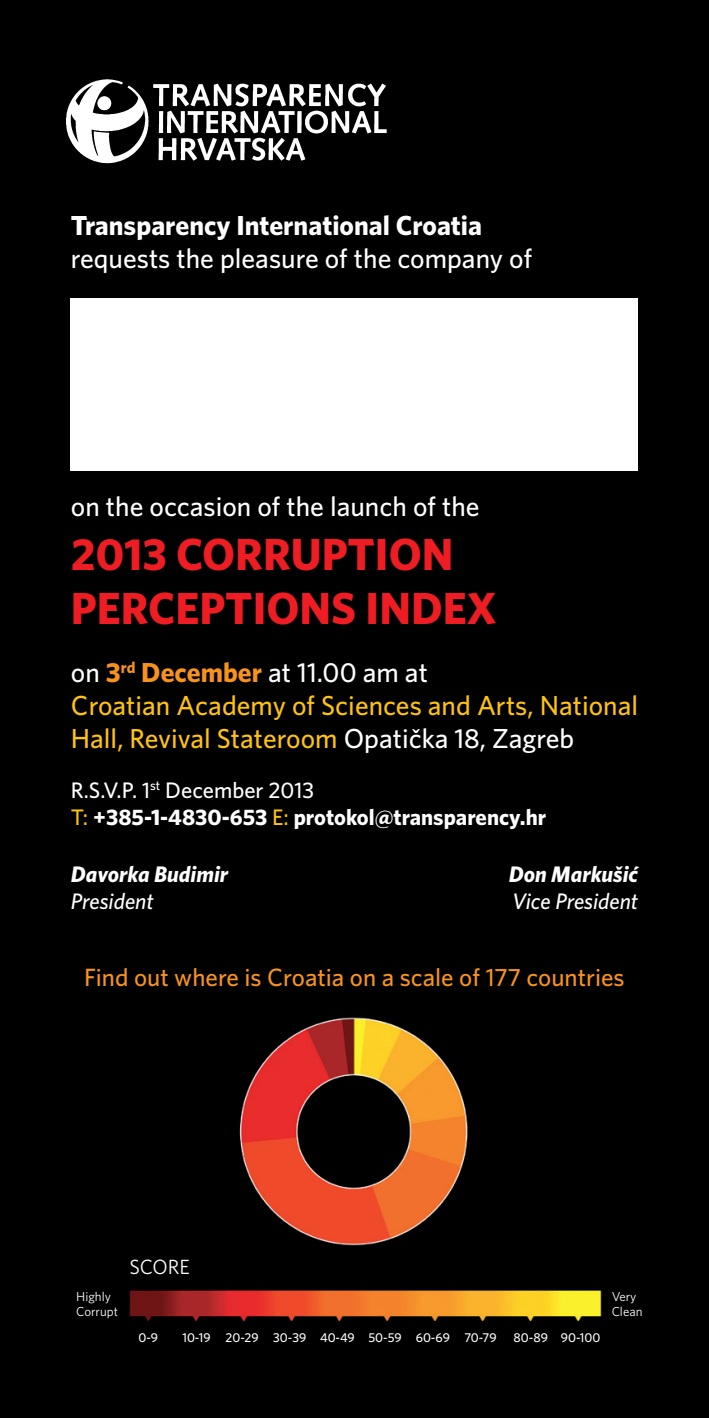
<style>
.page{position:relative;width:709px;height:1418px;background:#fff}
.page>*{position:absolute;margin:0;border:0;box-sizing:border-box;transform-origin:0 0}
.t1{font:700 45px/54px "Whitney";color:#ee1d23}
.t2{font:500 27.5px/33px "Whitney";color:#fec210}
.t3{font:500 27.5px/33px "Whitney";color:#fff}
.t4{font:500 25px "Whitney";color:#f7931d}
.t5{font:700 22.5px "Whitney";color:#fff}
.t6{font:italic 700 22.5px "Whitney";color:#fff}
.t7{font:500 22.5px "Whitney";color:#fff}
.t8{font:italic 500 22.5px "Whitney";color:#fff}
.t9{font:20.5px "Whitney";color:#fff}
.t10{font:13px "Whitney";color:#fff}
.t11{font:500 12.75px "Whitney";color:#fff}
.s1{font-weight:700}
.s2{color:#fff}
.s3{font-weight:700;color:#f7931d}
.s4{font-weight:500;color:#fec210}
</style>
<div class="page">
<div style="left:0;top:0;width:709px;height:1417px;background:#000"></div>
<img style="left:66px;top:79px;width:321px;height:85px">
<img style="left:239px;top:1017px;width:229px;height:229px">
<img style="left:129px;top:1290px;width:473px;height:32px">
<div style="left:71px;top:298px;width:567px;height:173px;background:#fff"></div>
<p class="t3" style="left:71px;top:208px;width:463px"><span class="s1">Transparency International Croatia </span>requests the pleasure of the company of</p>
<p class="t3" style="left:71px;top:489px;width:410px">on the occasion of the launch of the</p>
<p class="t1" style="left:71px;top:526px;width:427px">2013 CORRUPTION<br>PERCEPTIONS INDEX</p>
<p class="t2" style="left:71px;top:655px;width:569px"><span class="s2">on</span> <span class="s3">3</span><sup>rd</sup> <span class="s3">December</span> <span class="s2">at 11.00 am at<br></span>Croatian Academy of Sciences and Arts, National<br>Hall, Revival Stateroom <span class="s2">Opatička 18, Zagreb</span></p>
<p class="t7" style="left:71px;top:775px;width:244px">R.S.V.P. 1<sup>st</sup> December 2013</p>
<p class="t5" style="left:71px;top:802px;width:477px"><span class="s4">T:</span> +385-1-4830-653 <span class="s4">E:</span> protokol@transparency.hr</p>
<p class="t6" style="left:71px;top:858px;width:159px">Davorka Budimir</p>
<p class="t8" style="left:71px;top:885px;width:84px">President</p>
<p class="t6" style="left:508px;top:858px;width:131px">Don Markušić</p>
<p class="t8" style="left:512px;top:885px;width:127px">Vice President</p>
<p class="t4" style="left:84px;top:960px;width:542px">Find out where is Croatia on a scale of 177 countries</p>
<p class="t10" style="left:76px;top:1287px;width:36px">Highly</p>
<p class="t10" style="left:76px;top:1302px;width:43px">Corrupt</p>
<p class="t9" style="left:129px;top:1253px;width:62px">SCORE</p>
<p class="t11" style="left:138px;top:1328px;width:21px">0-9</p>
<p class="t11" style="left:182px;top:1328px;width:30px">10-19</p>
<p class="t11" style="left:225px;top:1328px;width:35px">20-29</p>
<p class="t11" style="left:273px;top:1328px;width:34px">30-39</p>
<p class="t11" style="left:320px;top:1328px;width:36px">40-49</p>
<p class="t11" style="left:368px;top:1328px;width:35px">50-59</p>
<p class="t11" style="left:416px;top:1328px;width:36px">60-69</p>
<p class="t11" style="left:464px;top:1328px;width:34px">70-79</p>
<p class="t11" style="left:513px;top:1328px;width:36px">80-89</p>
<p class="t11" style="left:561px;top:1328px;width:41px">90-100</p>
<p class="t10" style="left:611px;top:1287px;width:26px">Very</p>
<p class="t10" style="left:611px;top:1302px;width:32px">Clean</p>
</div>
